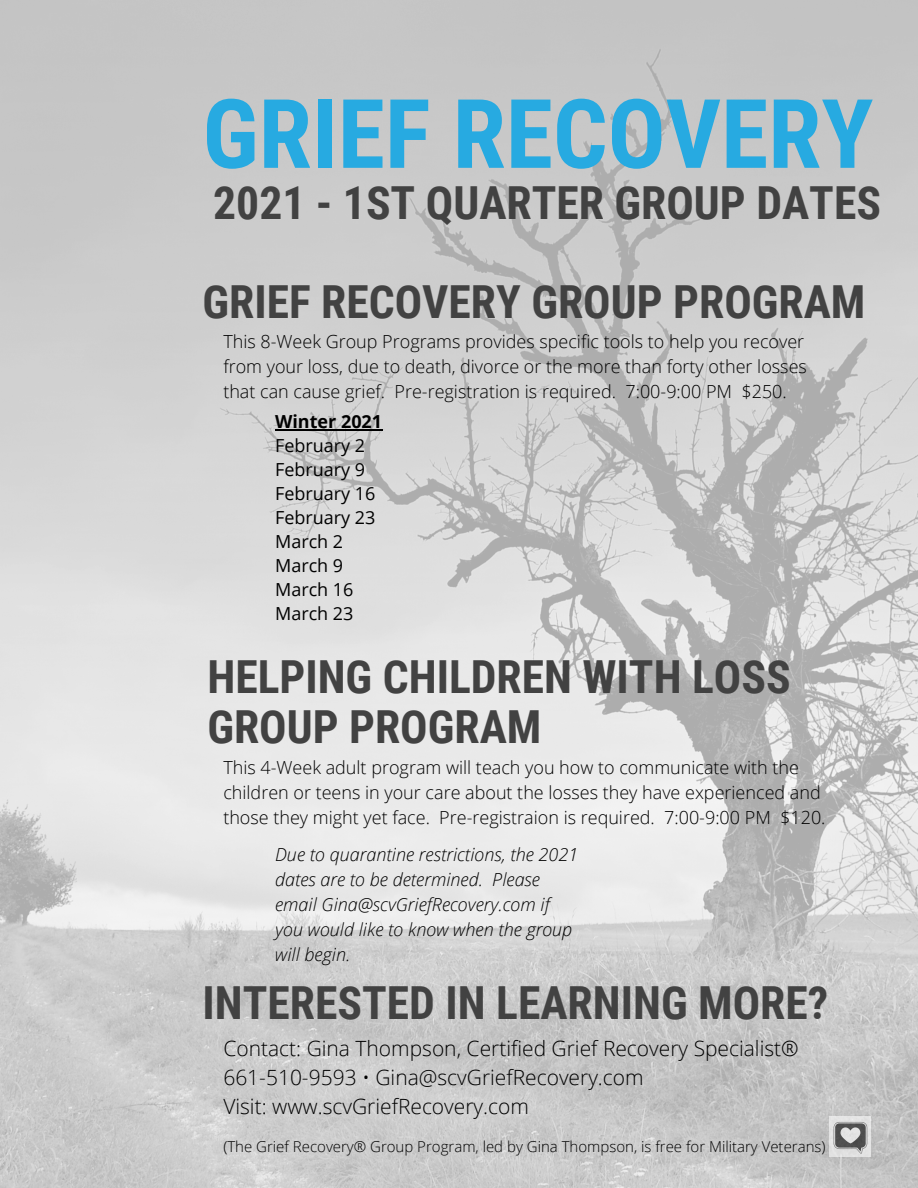
<style>
.page{position:relative;width:918px;height:1188px;background:#fff}
.page>*{position:absolute;margin:0;border:0;box-sizing:border-box;transform-origin:0 0}
.t1{font:700 96px "Roboto Condensed";color:#27aae1}
.t2{font:700 45.6px/49.5px "Roboto Condensed";color:#424242}
.t3{font:300 21px "Open Sans";color:#000}
.t4{font:300 18px/25px "Open Sans";color:#000}
.t5{font:italic 300 18px/25px "Open Sans";color:#000}
.t6{font:18px "Open Sans";color:#000}
.t7{font:700 18px "Open Sans";color:#000}
.t8{font:300 15px "Open Sans";color:#000}
</style>
<div class="page">
<img style="left:0;top:0;width:918px;height:1188px">
<img style="left:830px;top:1116px;width:40px;height:41px">
<hr style="left:275px;top:430px;width:107px;height:1px;background:#000">
<p class="t1" style="left:203px;top:79px;width:672px">GRIEF RECOVERY</p>
<p class="t2" style="left:213px;top:179px;width:669px">2021 - 1ST QUARTER GROUP DATES</p>
<p class="t2" style="left:203px;top:278px;width:664px">GRIEF RECOVERY GROUP PROGRAM</p>
<p class="t4" style="left:223px;top:328px;width:585px">This 8-Week Group Programs provides specific tools to help you recover from your loss, due to death, divorce or the more than forty other losses that can cause grief. Pre-registration is required. 7:00-9:00 PM $250.</p>
<p class="t7" style="left:275px;top:409px;width:109px">Winter 2021</p>
<p class="t6" style="left:275px;top:433px;width:92px">February 2</p>
<p class="t6" style="left:275px;top:457px;width:92px">February 9</p>
<p class="t6" style="left:275px;top:481px;width:102px">February 16</p>
<p class="t6" style="left:275px;top:505px;width:102px">February 23</p>
<p class="t6" style="left:275px;top:529px;width:70px">March 2</p>
<p class="t6" style="left:275px;top:553px;width:70px">March 9</p>
<p class="t6" style="left:275px;top:577px;width:80px">March 16</p>
<p class="t6" style="left:275px;top:601px;width:80px">March 23</p>
<p class="t2" style="left:207px;top:653px;width:585px">HELPING CHILDREN WITH LOSS<br>GROUP PROGRAM</p>
<p class="t4" style="left:223px;top:754px;width:604px">This 4-Week adult program will teach you how to communicate with the children or teens in your care about the losses they have experienced and those they might yet face. Pre-registraion is required. 7:00-9:00 PM $120.</p>
<p class="t5" style="left:275px;top:841px;width:305px">Due to quarantine restrictions, the 2021 dates are to be determined. Please email Gina@scvGriefRecovery.com if you would like to know when the group will begin.</p>
<p class="t2" style="left:203px;top:978px;width:627px">INTERESTED IN LEARNING MORE?</p>
<p class="t3" style="left:223px;top:1033px;width:577px">Contact: Gina Thompson, Certified Grief Recovery Specialist®</p>
<p class="t3" style="left:223px;top:1063px;width:422px">661-510-9593 • Gina@scvGriefRecovery.com</p>
<p class="t3" style="left:223px;top:1092px;width:307px">Visit: www.scvGriefRecovery.com</p>
<p class="t8" style="left:223px;top:1136px;width:604px">(The Grief Recovery® Group Program, led by Gina Thompson, is free for Military Veterans)</p>
</div>
